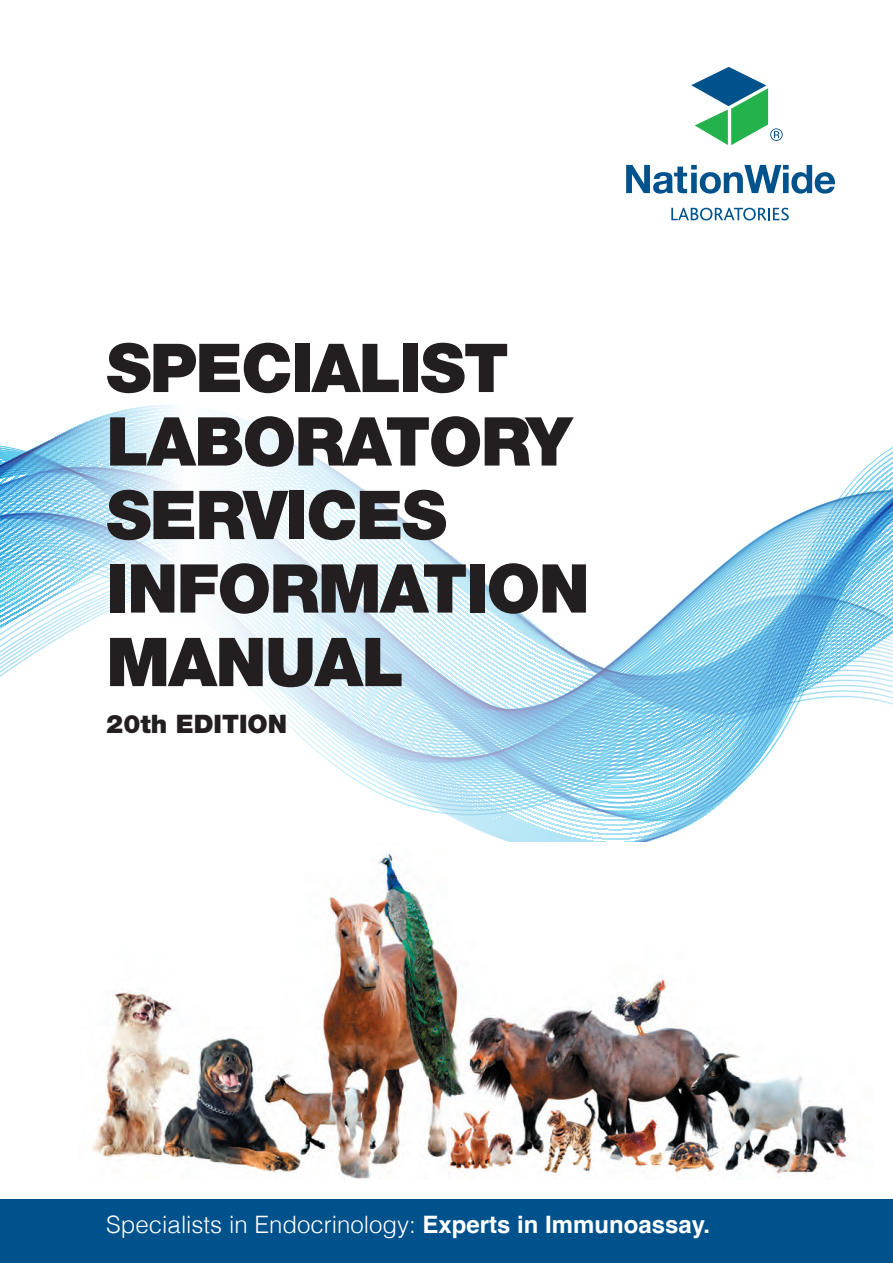
<style>
.page{position:relative;width:893px;height:1263px;background:#fff}
.page>*{position:absolute;margin:0;border:0;box-sizing:border-box;transform-origin:0 0}
.t1{font:900 67.5px/73.5px "Helvetica Neue";letter-spacing:-.025em;color:#231f20}
.t2{font:900 25.5px "Helvetica Neue";color:#231f20}
.t3{font:300 24px "Helvetica";color:#fff}
.s1{font-weight:700}
</style>
<div class="page">
<svg style="left:0;top:427px;width:893px;height:415px"></svg>
<svg style="left:626px;top:165px;width:209px;height:29px"></svg>
<svg style="left:671px;top:208px;width:118px;height:12px"></svg>
<svg style="left:691px;top:67px;width:92px;height:78px"></svg>
<div style="left:0;top:1199px;width:893px;height:64px;background:#00528c"></div>
<img style="left:92px;top:852px;width:755px;height:328px">
<h1 class="t1" style="left:106px;top:331px;width:485px">SPECIALIST<br>LABORATORY<br>SERVICES<br>INFORMATION<br>MANUAL</h1>
<p class="t2" style="left:106px;top:708px;width:182px">20th EDITION</p>
<p class="t3" style="left:106px;top:1204px;width:605px">Specialists in Endocrinology: <span class="s1">Experts in Immunoassay.</span></p>
</div>
